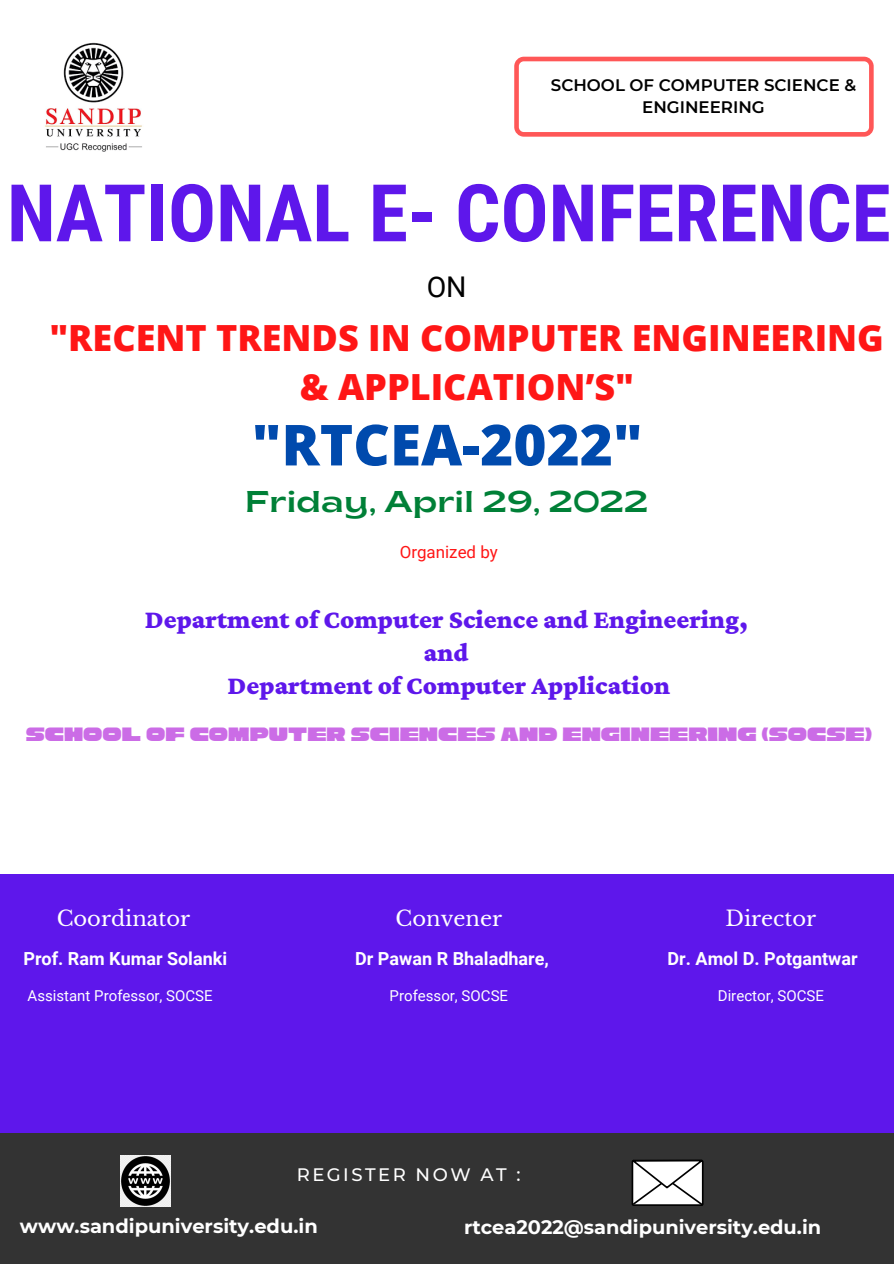
<style>
.page{position:relative;width:894px;height:1264px;background:#fff}
.page>*{position:absolute;margin:0;border:0;box-sizing:border-box;transform-origin:0 0}
.t1{font:700 79.5px "Roboto Condensed";color:#5e17eb}
.t2{font:800 56.55px "Open Sans";color:#004aad}
.t3{font:800 36px/49.5px "Open Sans";color:#ff1616;text-align:center}
.t4{font:semi-expanded 30px "Brice";color:#008037}
.t5{font:28.5px "Roboto";color:#000}
.t6{font:900 26.7px "Crimson Pro";color:#5e17eb}
.t7{font:21.45px "Cubao Free Wide";color:#cb6ce6}
.t8{font:21px "Libre Baskerville";color:#fff}
.t9{font:700 19.35px "Montserrat";color:#fff}
.t10{font:700 18px "Roboto";color:#fff}
.t11{font:500 18px "Montserrat";letter-spacing:.14em;color:#fff}
.t12{font:16.95px "Roboto";color:#ff1616}
.t13{font:600 16.65px/22.5px "Montserrat";color:#000;text-align:center}
.t14{font:15px "Roboto";color:#fff}
</style>
<div class="page">
<div style="left:0;top:873px;width:893px;height:264px;background:#5e17eb"></div>
<div style="left:0;top:1133px;width:893px;height:130px;background:#333"></div>
<svg style="left:514px;top:57px;width:359px;height:80px"></svg>
<img style="left:45px;top:42px;width:97px;height:110px">
<svg style="left:631px;top:1159px;width:72px;height:46px"></svg>
<img style="left:120px;top:1155px;width:51px;height:51px">
<p class="t13" style="left:550px;top:73px;width:307px">SCHOOL OF COMPUTER SCIENCE &amp;<br>ENGINEERING</p>
<p class="t1" style="left:7px;top:167px;width:884px">NATIONAL E- CONFERENCE</p>
<p class="t5" style="left:426px;top:270px;width:41px">ON</p>
<p class="t3" style="left:49px;top:312px;width:835px">"RECENT TRENDS IN COMPUTER ENGINEERING &amp; APPLICATION’S"</p>
<p class="t2" style="left:252px;top:405px;width:392px">"RTCEA-2022"</p>
<p class="t4" style="left:244px;top:489px;width:405px">Friday, April 29, 2022</p>
<p class="t12" style="left:399px;top:542px;width:100px">Organized by</p>
<p class="t6" style="left:145px;top:604px;width:604px">Department of Computer Science and Engineering,</p>
<p class="t6" style="left:424px;top:637px;width:46px">and</p>
<p class="t6" style="left:227px;top:669px;width:444px">Department of Computer Application</p>
<p class="t7" style="left:26px;top:723px;width:847px">SCHOOL OF COMPUTER SCIENCES AND ENGINEERING (SOCSE)</p>
<p class="t8" style="left:57px;top:905px;width:135px">Coordinator</p>
<p class="t8" style="left:395px;top:905px;width:108px">Convener</p>
<p class="t8" style="left:725px;top:905px;width:92px">Director</p>
<p class="t10" style="left:23px;top:948px;width:205px">Prof. Ram Kumar Solanki</p>
<p class="t14" style="left:28px;top:987px;width:187px">Assistant Professor, SOCSE</p>
<p class="t10" style="left:355px;top:948px;width:195px">Dr Pawan R Bhaladhare,</p>
<p class="t14" style="left:389px;top:987px;width:120px">Professor, SOCSE</p>
<p class="t10" style="left:667px;top:948px;width:191px">Dr. Amol D. Potgantwar</p>
<p class="t14" style="left:717px;top:987px;width:107px">Director, SOCSE</p>
<p class="t11" style="left:297px;top:1163px;width:225px">REGISTER NOW AT :</p>
<p class="t9" style="left:464px;top:1214px;width:358px">rtcea2022@sandipuniversity.edu.in</p>
<p class="t9" style="left:20px;top:1214px;width:299px">www.sandipuniversity.edu.in</p>
</div>
